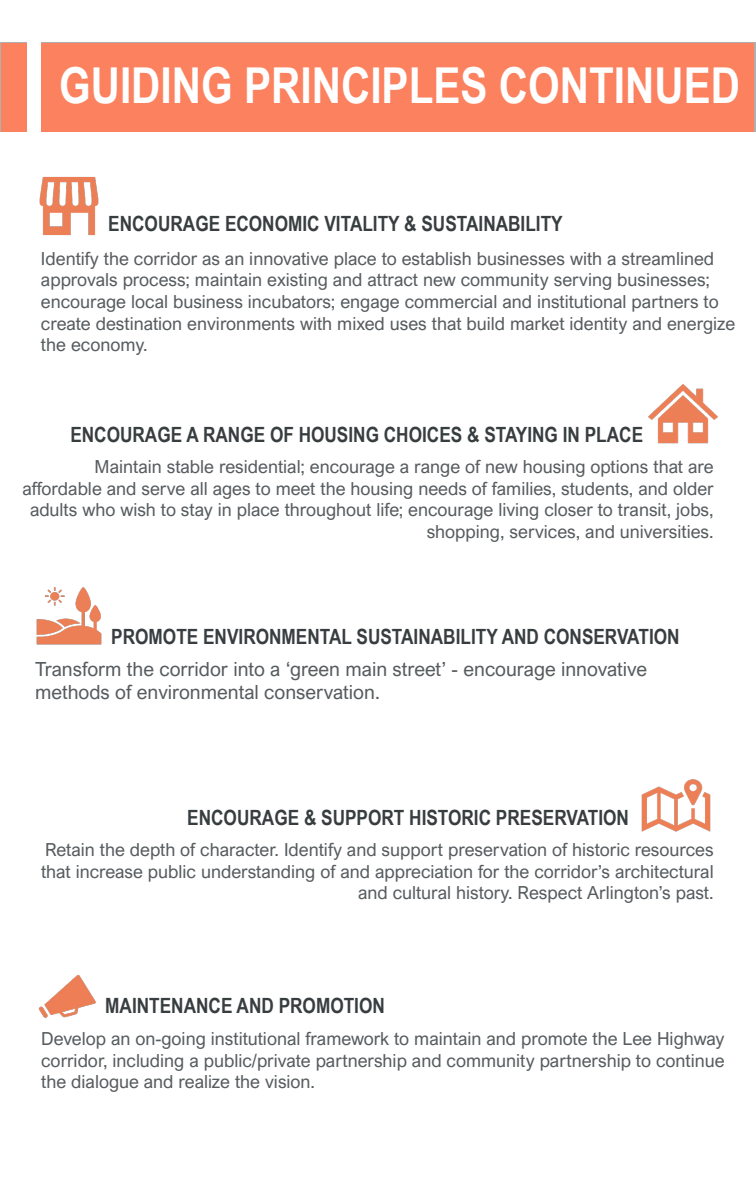
<style>
.page{position:relative;width:756px;height:1188px;background:#fff}
.page>*{position:absolute;margin:0;border:0;box-sizing:border-box;transform-origin:0 0}
.t1{font:700 49.5px "Arial Narrow";color:#fff}
.t2{font:700 21px "Arial Narrow";color:#383e40}
.t3{font:19.5px "Arial Nova";color:#575c5f}
.t4{font:18px/21.6px "Arial Nova";color:#575c5f;text-align:right}
</style>
<div class="page">
<img style="left:648px;top:384px;width:70px;height:60px">
<img style="left:36px;top:587px;width:66px;height:58px">
<img style="left:641px;top:779px;width:70px;height:53px">
<img style="left:39px;top:176px;width:60px;height:60px">
<img style="left:38px;top:975px;width:58px;height:43px">
<div style="left:1px;top:43px;width:752px;height:89px;background:#fc815f"></div>
<div style="left:28px;top:36px;width:13px;height:116px;background:#fff"></div>
<p class="t1" style="left:59px;top:48px;width:683px">GUIDING PRINCIPLES CONTINUED</p>
<p class="t2" style="left:108px;top:208px;width:456px">ENCOURAGE ECONOMIC VITALITY &amp; SUSTAINABILITY</p>
<p class="t4" style="left:41px;top:248px;width:696px;text-align:left">Identify the corridor as an innovative place to establish businesses with a streamlined approvals process; maintain existing and attract new community serving businesses; encourage local business incubators; engage commercial and institutional partners to create destination environments with mixed uses that build market identity and energize the economy.</p>
<p class="t2" style="left:70px;top:418px;width:574px">ENCOURAGE A RANGE OF HOUSING CHOICES &amp; STAYING IN PLACE</p>
<p class="t4" style="left:95px;top:456px;width:621px">Maintain stable residential; encourage a range of new housing options that are</p>
<p class="t4" style="left:22px;top:477px;width:693px">affordable and serve all ages to meet the housing needs of families, students, and older adults who wish to stay in place throughout life; encourage living closer to transit, jobs, shopping, services, and universities.</p>
<p class="t2" style="left:111px;top:621px;width:570px">PROMOTE ENVIRONMENTAL SUSTAINABILITY AND CONSERVATION</p>
<p class="t3" style="left:35px;top:658px;width:613px">Transform the corridor into a ‘green main street’ - encourage innovative</p>
<p class="t3" style="left:35px;top:681px;width:346px">methods of environmental conservation.</p>
<p class="t2" style="left:187px;top:802px;width:443px">ENCOURAGE &amp; SUPPORT HISTORIC PRESERVATION</p>
<p class="t4" style="left:45px;top:839px;width:670px">Retain the depth of character. Identify and support preservation of historic resources</p>
<p class="t4" style="left:41px;top:861px;width:674px">that increase public understanding of and appreciation for the corridor’s architectural and cultural history. Respect Arlington’s past.</p>
<p class="t2" style="left:105px;top:990px;width:281px">MAINTENANCE AND PROMOTION</p>
<p class="t4" style="left:41px;top:1028px;width:685px;text-align:justify">Develop an on-going institutional framework to maintain and promote the Lee Highway corridor, including a public/private partnership and community partnership to continue the dialogue and realize the vision.</p>
</div>
